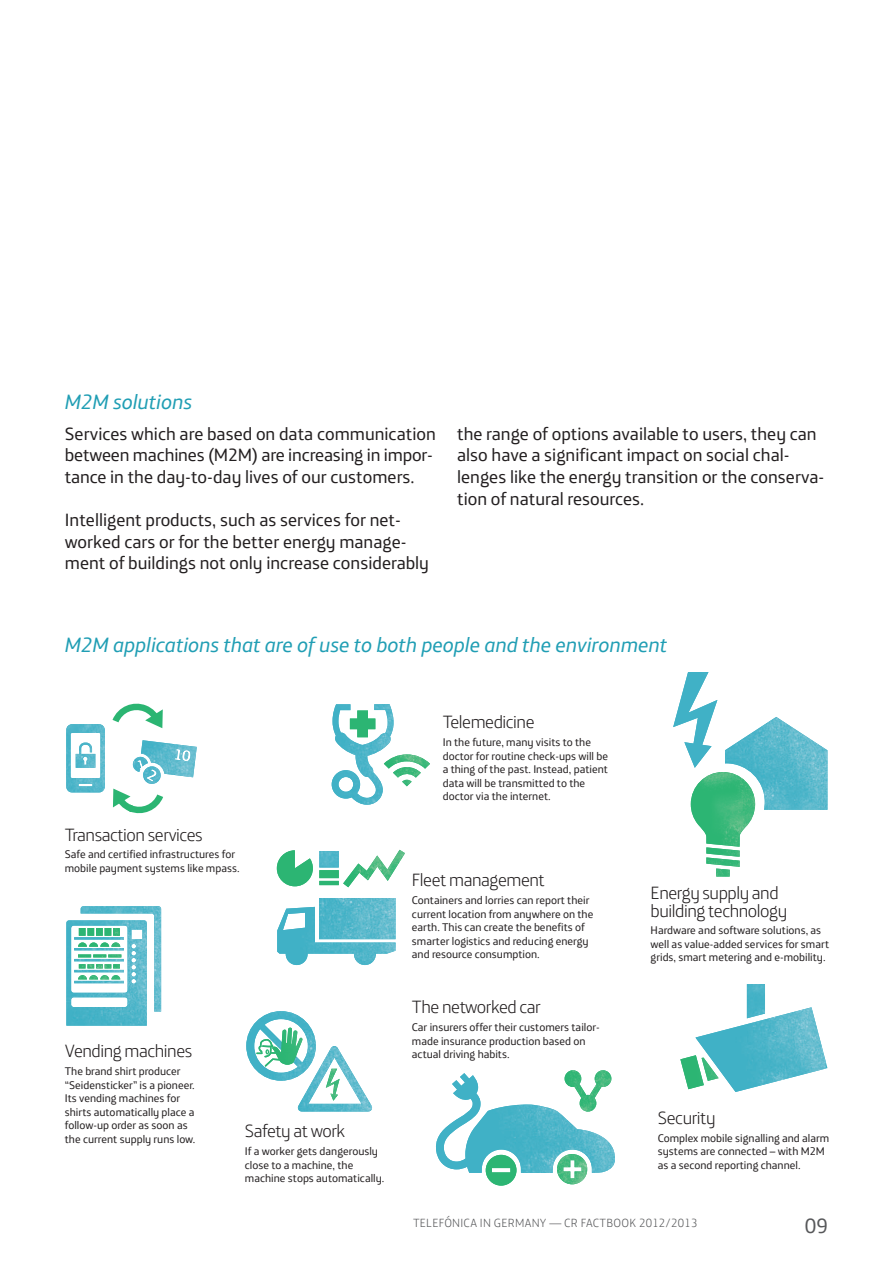
<style>
.page{position:relative;width:893px;height:1263px;background:#fff}
.page>*{position:absolute;margin:0;border:0;box-sizing:border-box;transform-origin:0 0}
.TF_CRF_06_Subhead_14{font:italic 21px "Telefonica Text";color:#209eb4}
.t1{font:21px "Telefonica Text";color:#57585a}
.TF_CRF_10_Copy_12pt{font:18px/21.6px "Telefonica Text";color:#231f20}
.TF_CRF_52_Tab_Headli{font:300 18px/18px "Telefonica Headline";letter-spacing:-.025em;color:#231f20}
.t2{font:300 12px "Telefonica Headline";letter-spacing:.02em;color:#57585a}
.TF_CRF_50_Tab_Copy_7{font:11.25px/13.5px "Telefonica Text";color:#231f20}
</style>
<div class="page">
<svg style="left:332px;top:704px;width:76px;height:101px"></svg>
<img style="left:350px;top:710px;width:80px;height:76px">
<svg style="left:688px;top:984px;width:139px;height:108px"></svg>
<img style="left:680px;top:1055px;width:39px;height:34px">
<svg style="left:277px;top:887px;width:119px;height:78px"></svg>
<img style="left:277px;top:850px;width:128px;height:37px">
<svg style="left:436px;top:1070px;width:179px;height:103px"></svg>
<img style="left:486px;top:1154px;width:101px;height:31px">
<img style="left:66px;top:724px;width:39px;height:68px">
<svg style="left:113px;top:703px;width:50px;height:25px"></svg>
<svg style="left:113px;top:740px;width:84px;height:74px"></svg>
<svg style="left:66px;top:906px;width:95px;height:120px"></svg>
<svg style="left:691px;top:810px;width:64px;height:66px"></svg>
<img style="left:673px;top:672px;width:154px;height:138px">
<svg style="left:246px;top:1011px;width:126px;height:100px"></svg>
<img style="left:256px;top:1028px;width:47px;height:25px">
<p class="TF_CRF_06_Subhead_14" style="left:65px;top:384px;width:129px">M2M solutions</p>
<p class="TF_CRF_10_Copy_12pt" style="left:65px;top:421px;width:372px">Services which are based on data communication between machines (M2M) are increasing in impor&shy;tance in the day-to-day lives of our customers.</p>
<p class="TF_CRF_10_Copy_12pt" style="left:65px;top:507px;width:366px">Intelligent products, such as services for net&shy;worked cars or for the better energy manage&shy;ment of buildings not only increase considerably</p>
<p class="TF_CRF_10_Copy_12pt" style="left:457px;top:421px;width:369px">the range of options available to users, they can also have a significant impact on social chal&shy;lenges like the energy transition or the conserva&shy;tion of natural resources.</p>
<p class="TF_CRF_06_Subhead_14" style="left:65px;top:627px;width:604px">M2M applications that are of use to both people and the environment</p>
<p class="TF_CRF_52_Tab_Headli" style="left:65px;top:823px;width:139px">Transaction services</p>
<p class="TF_CRF_50_Tab_Copy_7" style="left:65px;top:846px;width:176px">Safe and certified infrastructures for mobile payment systems like mpass.</p>
<p class="TF_CRF_52_Tab_Headli" style="left:65px;top:1040px;width:129px">Vending machines</p>
<p class="TF_CRF_50_Tab_Copy_7" style="left:65px;top:1063px;width:132px">The brand shirt producer “Seidensticker” is a pioneer.<br>Its vending machines for shirts automatically place a follow-up order as soon as the current supply runs low.</p>
<p class="TF_CRF_52_Tab_Headli" style="left:245px;top:1120px;width:102px">Safety at work</p>
<p class="TF_CRF_50_Tab_Copy_7" style="left:245px;top:1143px;width:141px">If a worker gets dangerously close to a machine, the machine stops automatically.</p>
<p class="TF_CRF_52_Tab_Headli" style="left:443px;top:711px;width:93px">Telemedicine</p>
<p class="TF_CRF_50_Tab_Copy_7" style="left:443px;top:734px;width:167px">In the future, many visits to the doctor for routine check-ups will be a thing of the past. Instead, patient data will be transmitted to the doctor via the internet.</p>
<p class="TF_CRF_52_Tab_Headli" style="left:412px;top:869px;width:134px">Fleet management</p>
<p class="TF_CRF_50_Tab_Copy_7" style="left:412px;top:892px;width:183px">Containers and lorries can report their current location from anywhere on the earth. This can create the benefits of smarter logistics and reducing energy and resource consumption.</p>
<p class="TF_CRF_52_Tab_Headli" style="left:412px;top:996px;width:130px">The networked car</p>
<p class="TF_CRF_50_Tab_Copy_7" style="left:412px;top:1019px;width:189px">Car insurers offer their customers tailor&shy;made insurance production based on actual driving habits.</p>
<p class="TF_CRF_52_Tab_Headli" style="left:651px;top:882px;width:138px">Energy supply and building technology</p>
<p class="TF_CRF_50_Tab_Copy_7" style="left:651px;top:922px;width:180px">Hardware and software solutions, as well as value-added services for smart grids, smart metering and e-mobility.</p>
<p class="TF_CRF_52_Tab_Headli" style="left:658px;top:1107px;width:59px">Security</p>
<p class="TF_CRF_50_Tab_Copy_7" style="left:658px;top:1130px;width:173px">Complex mobile signalling and alarm systems are connected – with M2M as a second reporting channel.</p>
<p class="t2" style="left:413px;top:1213px;width:286px">TELEFÓNICA IN GERMANY — CR FACTBOOK 2012/2013</p>
<h1 class="t1" style="left:805px;top:1208px;width:25px">09</h1>
</div>
